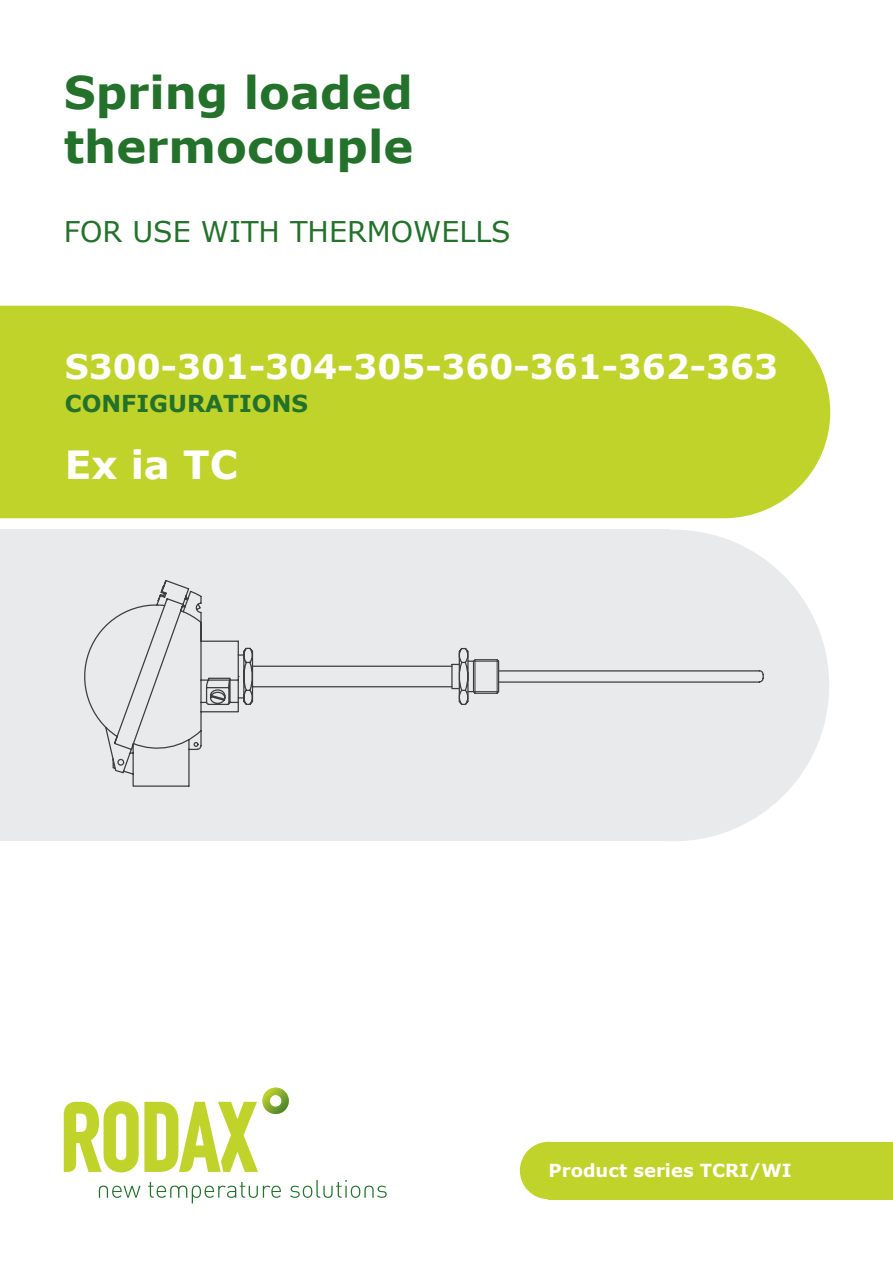
<style>
.page{position:relative;width:893px;height:1263px;background:#fff}
.page>*{position:absolute;margin:0;border:0;box-sizing:border-box;transform-origin:0 0}
.t1{font:700 45px/54px "Verdana";color:#23712a}
.t2{font:700 38.85px "Verdana";color:#fff}
.t3{font:700 33.75px "Verdana";color:#fff}
.t4{font:28.5px "Verdana";color:#23712a}
.t5{font:700 23.25px "Verdana";color:#23712a}
.t6{font:700 18px "Verdana";color:#fff}
</style>
<div class="page">
<div style="left:0;top:530px;width:670px;height:311px;background:#e9eaeb"></div>
<div style="left:518px;top:530px;width:311px;height:311px;background:#e9eaeb;border-radius:50%"></div>
<div style="left:0;top:306px;width:830px;height:212px;background:#c0d32b"></div>
<svg style="left:64px;top:1087px;width:225px;height:85px"></svg>
<svg style="left:99px;top:1185px;width:41px;height:13px"></svg>
<svg style="left:148px;top:1182px;width:133px;height:21px"></svg>
<svg style="left:290px;top:1180px;width:97px;height:18px"></svg>
<div style="left:549px;top:1142px;width:344px;height:57px;background:#c0d32b"></div>
<div style="left:520px;top:1142px;width:57px;height:57px;background:#c0d32b;border-radius:50%"></div>
<svg style="left:84px;top:580px;width:167px;height:207px"></svg>
<svg style="left:251px;top:647px;width:513px;height:58px"></svg>
<h1 class="t1" style="left:64px;top:66px;width:351px">Spring loaded thermocouple</h1>
<p class="t4" style="left:64px;top:214px;width:448px">FOR USE WITH THERMOWELLS</p>
<p class="t3" style="left:65px;top:345px;width:715px">S300-301-304-305-360-361-362-363</p>
<p class="t5" style="left:65px;top:389px;width:245px">CONFIGURATIONS</p>
<p class="t2" style="left:65px;top:439px;width:174px">Ex ia TC</p>
<p class="t6" style="left:549px;top:1159px;width:245px">Product series TCRI/WI</p>
</div>
